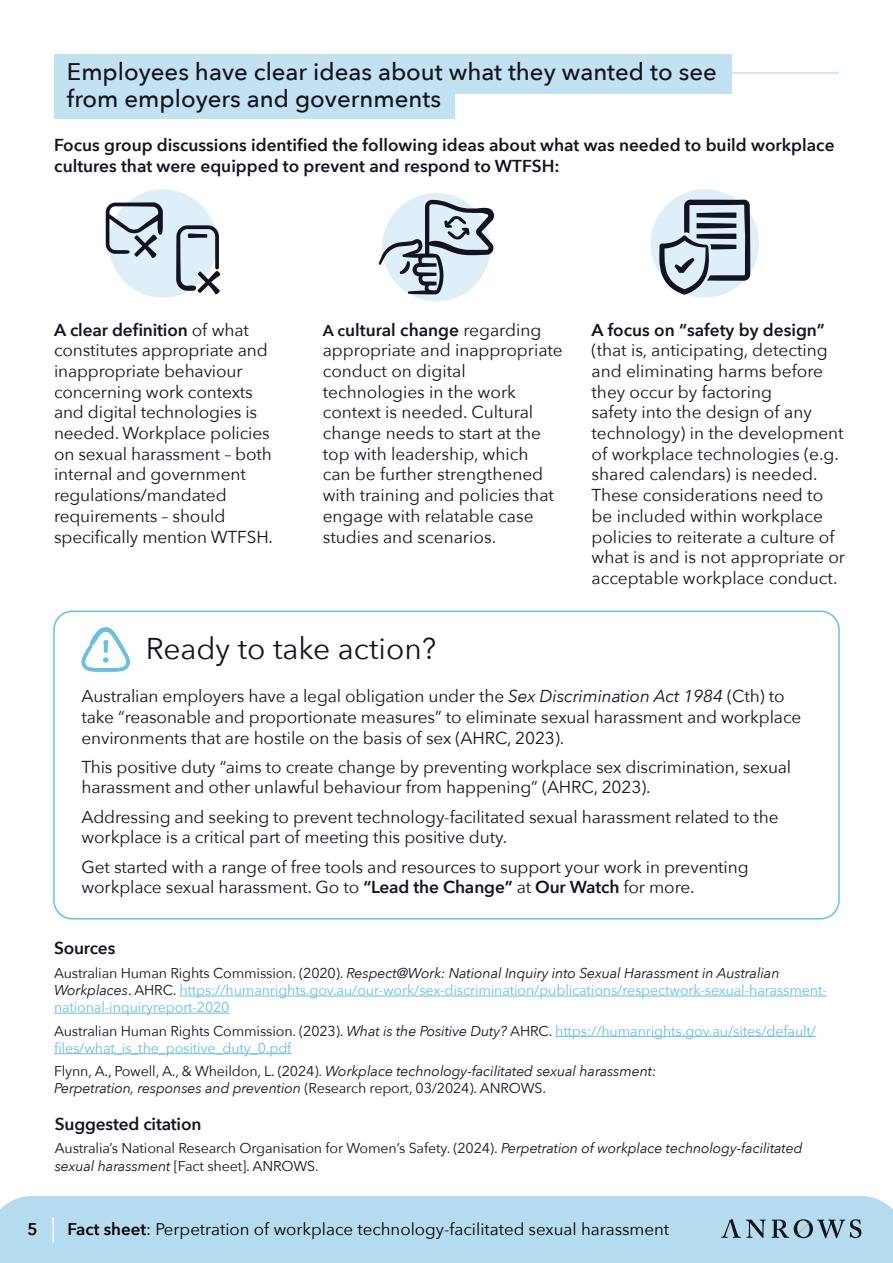
<style>
.page{position:relative;width:893px;height:1263px;background:#fff}
.page>*{position:absolute;margin:0;border:0;box-sizing:border-box;transform-origin:0 0}
.t1{font:30px "Avenir Next";color:#141322}
.t2{font:500 24px/27px "Avenir Next";color:#141322}
.t3{font:17.25px/20.7px "Avenir Next";letter-spacing:-.01em;color:#141322}
.t4{font:600 17.25px/20.7px "Avenir Next";color:#141322}
.t5{font:16.8px "Avenir Next";color:#000}
.t6{font:600 16.8px "Avenir Next";color:#000}
.t7{font:14.25px/17.1px "Avenir Next";letter-spacing:-.01em;color:#67c0e2}
.t8{font:italic 14.25px/17.1px "Avenir Next";letter-spacing:-.01em;color:#141322}
.t9{font:14.25px/17.1px "Avenir Next";letter-spacing:-.01em;color:#141322}
.s1{font-weight:600}
.s2{font-weight:600;font-size:15.75px}
.s3{font-style:italic}
.s4{color:#141322}
.s5{font-style:italic;color:#141322}
.s6{font-style:normal}
</style>
<div class="page">
<div style="left:0;top:1196px;width:893px;height:67px;background:#b5dcee"></div>
<div style="left:53px;top:610px;width:787px;height:309px;border:2px solid #67c0e2;border-radius:18px"></div>
<hr style="left:67px;top:72px;width:772px;height:2px;background:#c3e2f1">
<div style="left:54px;top:54px;width:677px;height:39px;background:#c3e2f1"></div>
<div style="left:54px;top:80px;width:400px;height:39px;background:#c3e2f1"></div>
<hr style="left:179px;top:996px;width:648px;height:1px;background:#67c0e2">
<hr style="left:54px;top:1013px;width:176px;height:1px;background:#67c0e2">
<hr style="left:555px;top:1036px;width:261px;height:1px;background:#67c0e2">
<hr style="left:54px;top:1053px;width:238px;height:1px;background:#67c0e2">
<div style="left:109px;top:189px;width:108px;height:109px;background:#dfeff7;border-radius:50%"></div>
<svg style="left:106px;top:202px;width:57px;height:56px"></svg>
<svg style="left:176px;top:225px;width:45px;height:70px"></svg>
<div style="left:382px;top:193px;width:109px;height:108px;background:#dfeff7;border-radius:50%"></div>
<svg style="left:379px;top:200px;width:115px;height:94px"></svg>
<div style="left:651px;top:189px;width:108px;height:109px;background:#dfeff7;border-radius:50%"></div>
<svg style="left:659px;top:200px;width:91px;height:95px"></svg>
<svg style="left:81px;top:627px;width:49px;height:45px"></svg>
<svg style="left:721px;top:1219px;width:45px;height:19px"></svg>
<svg style="left:772px;top:1219px;width:89px;height:19px;background:#839eae"></svg>
<hr style="left:52px;top:1217px;width:2px;height:25px;background:#fff">
<h2 class="t2" style="left:67px;top:57px;width:651px">Employees have clear ideas about what they wanted to see from employers and governments</h2>
<p class="t4" style="left:54px;top:134px;width:782px">Focus group discussions identified the following ideas about what was needed to build workplace cultures that were equipped to prevent and respond to WTFSH:</p>
<p class="t3" style="left:54px;top:318px;width:221px"><span class="s1">A clear definition</span> of what constitutes appropriate and inappropriate behaviour concerning work contexts and digital technologies is needed. Workplace policies on sexual harassment – both internal and government regulations/mandated requirements – should specifically mention WTFSH.</p>
<p class="t3" style="left:323px;top:318px;width:241px"><span class="s2">A c</span><span class="s1">ultural change</span> regarding appropriate and inappropriate conduct on digital technologies in the work context is needed. Cultural change needs to start at the top with leadership, which<br>can be further strengthened with training and policies that engage with relatable case studies and scenarios.</p>
<p class="t4" style="left:591px;top:319px;width:235px">A focus on “safety by design”</p>
<p class="t3" style="left:591px;top:339px;width:255px">(that is, anticipating, detecting and eliminating harms before they occur by factoring<br>safety into the design of any technology) in the development of workplace technologies (e.g. shared calendars) is needed.<br>These considerations need to be included within workplace policies to reiterate a culture of what is and is not appropriate or acceptable workplace conduct.</p>
<h1 class="t1" style="left:146px;top:623px;width:292px">Ready to take action?</h1>
<p class="t3" style="left:81px;top:685px;width:721px">Australian employers have a legal obligation under the <span class="s3">Sex Discrimination Act 1984</span> (Cth) to take “reasonable and proportionate measures” to eliminate sexual harassment and workplace environments that are hostile on the basis of sex (AHRC, 2023).</p>
<p class="t3" style="left:81px;top:756px;width:711px">This positive duty “aims to create change by preventing workplace sex discrimination, sexual harassment and other unlawful behaviour from happening” (AHRC, 2023).</p>
<p class="t3" style="left:81px;top:805px;width:699px">Addressing and seeking to prevent technology-facilitated sexual harassment related to the workplace is a critical part of meeting this positive duty.</p>
<p class="t3" style="left:81px;top:855px;width:669px">Get started with a range of free tools and resources to support your work in preventing workplace sexual harassment. Go to <span class="s1">“Lead the Change”</span> at <span class="s1">Our Watch</span> for more.</p>
<p class="t4" style="left:54px;top:937px;width:63px">Sources</p>
<p class="t7" style="left:54px;top:964px;width:774px"><span class="s4">Australian Human Rights Commission. (2020).</span> <span class="s5">Respect@Work: National Inquiry into Sexual Harassment in Australian<br>Workplaces</span><span class="s4">. AHRC.</span> https://humanrights.gov.au/our-work/sex-discrimination/publications/respectwork-sexual-harassment&shy;national-inquiryreport-2020</p>
<p class="t7" style="left:54px;top:1021px;width:764px"><span class="s4">Australian Human Rights Commission. (2023).</span> <span class="s5">What is the Positive Duty?</span> <span class="s4">AHRC.</span> https://humanrights.gov.au/sites/default/ files/what_is_the_positive_duty_0.pdf</p>
<p class="t8" style="left:54px;top:1062px;width:604px"><span class="s6">Flynn, A., Powell, A., &amp; Wheildon, L. (2024).</span> Workplace technology-facilitated sexual harassment:<br>Perpetration, responses and prevention <span class="s6">(Research report, 03/2024). ANROWS.</span></p>
<p class="t4" style="left:55px;top:1113px;width:148px">Suggested citation</p>
<p class="t9" style="left:55px;top:1139px;width:749px">Australia’s National Research Organisation for Women’s Safety. (2024). <span class="s3">Perpetration of workplace technology-facilitated sexual harassment</span> [Fact sheet]. ANROWS.</p>
<p class="t6" style="left:28px;top:1215px;width:12px">5</p>
<p class="t5" style="left:67px;top:1215px;width:603px"><span class="s1">Fact sheet</span>: Perpetration of workplace technology-facilitated sexual harassment</p>
</div>
